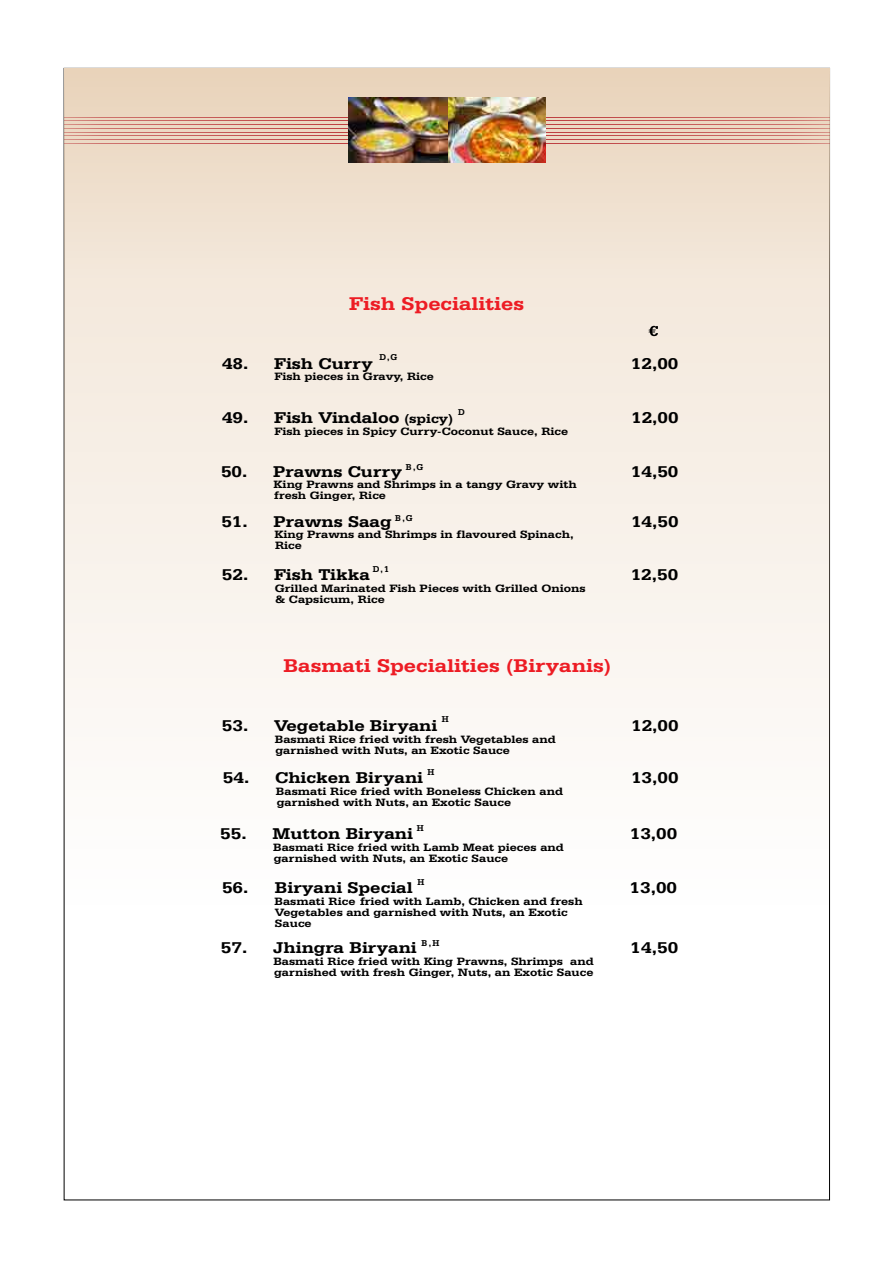
<style>
.page{position:relative;width:893px;height:1263px;background:#fff}
.page>*{position:absolute;margin:0;border:0;box-sizing:border-box;transform-origin:0 0}
.t1{font:700 19.5px "Serifa BT";color:#ed1c24;scale:1.18 1}
.t2{font:700 16.5px "Serifa BT";color:#000;scale:1.18 1}
.t3{font:700 11.25px/10.9px "Serifa BT";color:#000;scale:1.18 1}
.t4{font:700 9px "Serifa BT";color:#000}
.s1{font-size:13.5px}
</style>
<div class="page">
<img style="left:64px;top:69px;width:765px;height:1131px">
<hr style="left:447px;top:117px;width:383px;height:1px;background:#b82b30">
<hr style="left:447px;top:120px;width:383px;height:1px;background:#b82b30">
<hr style="left:447px;top:124px;width:383px;height:1px;background:#b82b30">
<hr style="left:447px;top:128px;width:383px;height:1px;background:#b82b30">
<hr style="left:447px;top:132px;width:383px;height:1px;background:#b82b30">
<hr style="left:447px;top:139px;width:383px;height:1px;background:#b82b30">
<hr style="left:447px;top:143px;width:383px;height:1px;background:#b82b30">
<hr style="left:447px;top:135px;width:383px;height:1px;background:#b82b30">
<hr style="left:64px;top:117px;width:383px;height:1px;background:#b82b30">
<hr style="left:64px;top:120px;width:383px;height:1px;background:#b82b30">
<hr style="left:64px;top:124px;width:383px;height:1px;background:#b82b30">
<hr style="left:64px;top:128px;width:383px;height:1px;background:#b82b30">
<hr style="left:64px;top:132px;width:383px;height:1px;background:#b82b30">
<hr style="left:64px;top:139px;width:383px;height:1px;background:#b82b30">
<hr style="left:64px;top:143px;width:383px;height:1px;background:#b82b30">
<hr style="left:64px;top:135px;width:383px;height:1px;background:#b82b30">
<img style="left:349px;top:98px;width:196px;height:65px">
<svg style="left:649px;top:326px;width:9px;height:10px"></svg>
<h1 class="t1" style="left:349px;top:295px;width:150px">Fish Specialities</h1>
<p class="t4" style="left:379px;top:353px;width:19px">D, G</p>
<h2 class="t2" style="left:222px;top:356px;width:129px">48. Fish Curry</h2>
<h2 class="t2" style="left:631px;top:356px;width:42px">12,00</h2>
<p class="t3" style="left:274px;top:372px;width:137px">Fish pieces in Gravy, Rice</p>
<h2 class="t2" style="left:222px;top:410px;width:198px">49. Fish Vindaloo <span class="s1">(spicy)</span></h2>
<h2 class="t2" style="left:631px;top:410px;width:42px">12,00</h2>
<p class="t3" style="left:274px;top:426px;width:251px">Fish pieces in Spicy Curry-Coconut Sauce, Rice</p>
<h2 class="t2" style="left:221px;top:464px;width:155px">50. Prawns Curry</h2>
<h2 class="t2" style="left:631px;top:464px;width:42px">14,50</h2>
<p class="t3" style="left:273px;top:480px;width:259px">King Prawns and Shrimps in a tangy Gravy with fresh Ginger, Rice</p>
<h2 class="t2" style="left:221px;top:514px;width:146px">51. Prawns Saag</h2>
<h2 class="t2" style="left:631px;top:514px;width:42px">14,50</h2>
<p class="t3" style="left:274px;top:530px;width:255px">King Prawns and Shrimps in flavoured Spinach,<br>Rice</p>
<h2 class="t2" style="left:222px;top:567px;width:127px">52. Fish Tikka</h2>
<h2 class="t2" style="left:631px;top:567px;width:42px">12,50</h2>
<p class="t3" style="left:275px;top:583px;width:265px">Grilled Marinated Fish Pieces with Grilled Onions &amp; Capsicum, Rice</p>
<p class="t4" style="left:458px;top:408px;width:8px">D</p>
<p class="t4" style="left:406px;top:463px;width:19px">B, G</p>
<p class="t4" style="left:395px;top:514px;width:19px">B, G</p>
<p class="t4" style="left:373px;top:565px;width:18px">D, 1</p>
<h1 class="t1" style="left:283px;top:657px;width:279px">Basmati Specialities (Biryanis)</h1>
<p class="t4" style="left:442px;top:715px;width:8px">H</p>
<h2 class="t2" style="left:222px;top:718px;width:184px">53. Vegetable Biryani</h2>
<h2 class="t2" style="left:631px;top:718px;width:42px">12,00</h2>
<p class="t3" style="left:275px;top:734px;width:240px">Basmati Rice fried with fresh Vegetables and garnished with Nuts, an Exotic Sauce</p>
<h2 class="t2" style="left:223px;top:770px;width:171px">54. Chicken Biryani</h2>
<h2 class="t2" style="left:631px;top:770px;width:42px">13,00</h2>
<p class="t3" style="left:276px;top:787px;width:245px">Basmati Rice fried with Boneless Chicken and garnished with Nuts, an Exotic Sauce</p>
<h2 class="t2" style="left:220px;top:826px;width:165px">55. Mutton Biryani</h2>
<h2 class="t2" style="left:630px;top:826px;width:42px">13,00</h2>
<p class="t3" style="left:273px;top:842px;width:248px">Basmati Rice fried with Lamb Meat pieces and garnished with Nuts, an Exotic Sauce</p>
<h2 class="t2" style="left:222px;top:881px;width:163px">56. Biryani Special</h2>
<h2 class="t2" style="left:630px;top:881px;width:42px">13,00</h2>
<p class="t3" style="left:274px;top:897px;width:263px">Basmati Rice fried with Lamb, Chicken and fresh<br>Vegetables and garnished with Nuts, an Exotic<br>Sauce</p>
<h2 class="t2" style="left:221px;top:940px;width:168px">57. Jhingra Biryani</h2>
<h2 class="t2" style="left:630px;top:940px;width:42px">14,50</h2>
<p class="t3" style="left:273px;top:956px;width:273px">Basmati Rice fried with King Prawns, Shrimps and garnished with fresh Ginger, Nuts, an Exotic Sauce</p>
<p class="t4" style="left:428px;top:768px;width:8px">H</p>
<p class="t4" style="left:417px;top:824px;width:8px">H</p>
<p class="t4" style="left:418px;top:878px;width:8px">H</p>
<p class="t4" style="left:422px;top:939px;width:19px">B, H</p>
</div>
